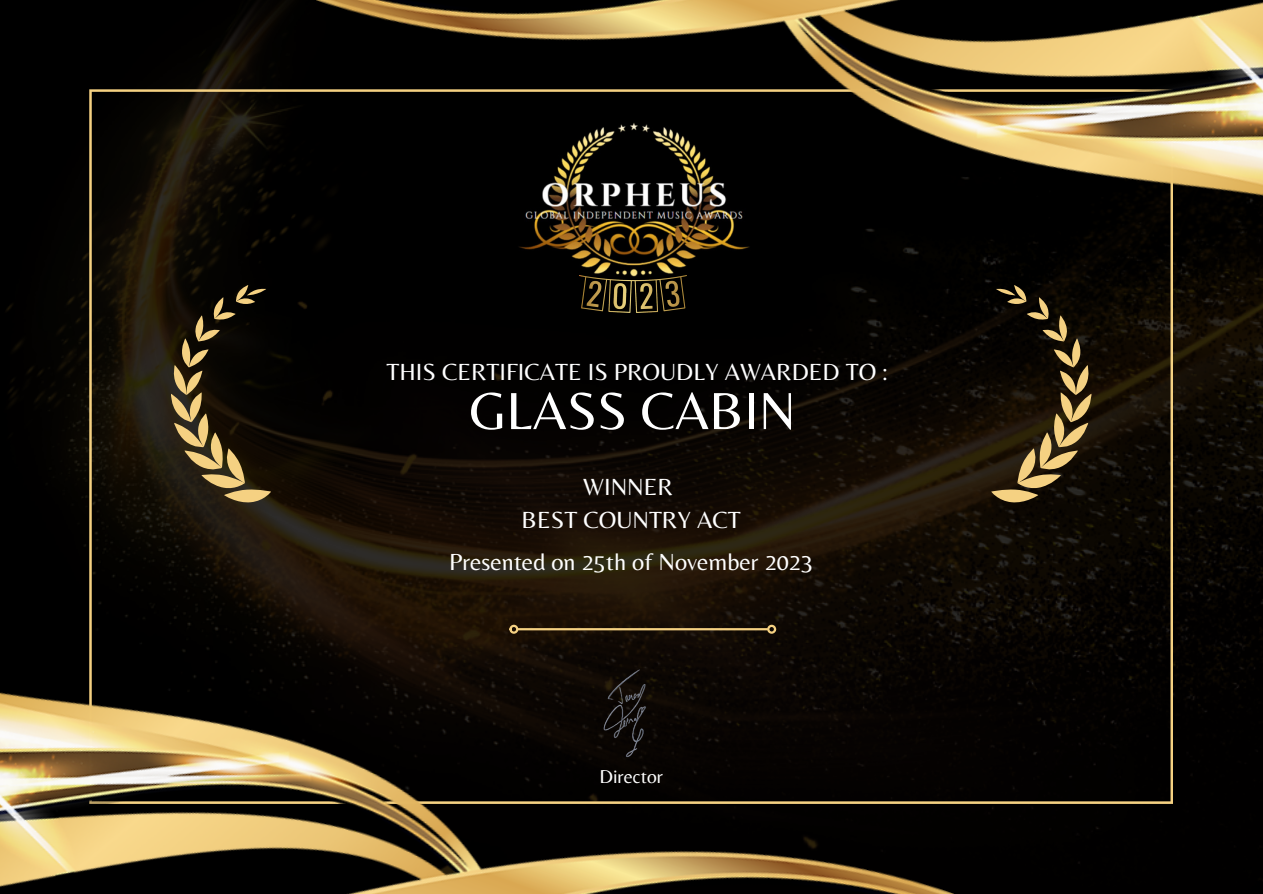
<style>
.page{position:relative;width:1263px;height:894px;background:#fff}
.page>*{position:absolute;margin:0;border:0;box-sizing:border-box;transform-origin:0 0}
.t1{font:54.3px "Belleza";color:#fff}
.t2{font:24.3px "Belleza";color:#fff}
.t3{font:19.35px "Belleza";color:#fff}
</style>
<div class="page">
<img style="left:0;top:0;width:1263px;height:893px">
<svg style="left:89px;top:409px;width:1084px;height:70px;background:#100b05"></svg>
<img style="left:0;top:479px;width:1226px;height:414px">
<img style="left:37px;top:0;width:1226px;height:409px">
<hr style="left:518px;top:628px;width:249px;height:2px;background:#f5d182">
<div style="left:509px;top:624px;width:9px;height:9px;border:2px solid #f5d182;border-radius:50%"></div>
<div style="left:767px;top:624px;width:9px;height:9px;border:2px solid #f5d182;border-radius:50%"></div>
<svg style="left:991px;top:285px;width:100px;height:218px;background:#3a2e1a"></svg>
<svg style="left:171px;top:285px;width:100px;height:218px;background:#3a301c"></svg>
<img style="left:509px;top:102px;width:244px;height:214px">
<img style="left:576px;top:661px;width:110px;height:103px">
<img style="left:579px;top:275px;width:107px;height:37px">
<p class="t2" style="left:386px;top:357px;width:503px">THIS CERTIFICATE IS PROUDLY AWARDED TO :</p>
<p class="t1" style="left:469px;top:378px;width:328px">GLASS CABIN</p>
<p class="t2" style="left:583px;top:472px;width:91px">WINNER</p>
<p class="t2" style="left:522px;top:505px;width:221px">BEST COUNTRY ACT</p>
<p class="t2" style="left:449px;top:547px;width:365px">Presented on 25th of November 2023</p>
<p class="t3" style="left:599px;top:764px;width:65px">Director</p>
</div>
